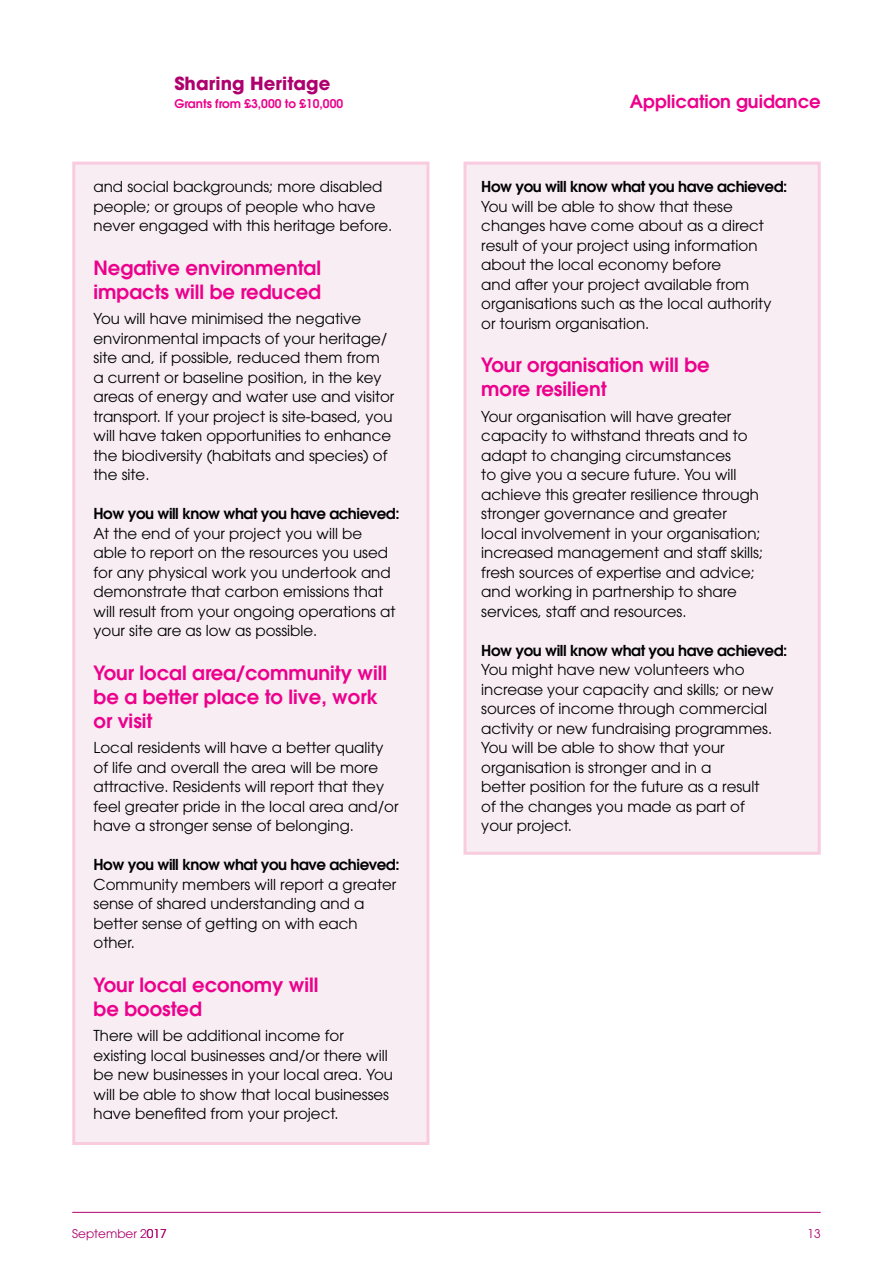
<style>
.page{position:relative;width:893px;height:1263px;background:#fff}
.page>*{position:absolute;margin:0;border:0;box-sizing:border-box;transform-origin:0 0}
.t1{font:600 19.5px/24px "ITC Avant Garde Pro";color:#ec008c}
.t2{font:600 18px "ITC Avant Garde Pro";color:#ec008c}
.t3{font:700 18px "ITC Avant Garde Pro";color:#ae006e}
.t4{font:15px/19.5px "ITC Avant Garde Pro";color:#000}
.t5{font:600 15px "ITC Avant Garde Pro";letter-spacing:-.03em;color:#000}
.t6{font:600 12px "ITC Avant Garde Pro";color:#ec008c}
.t7{font:12px "ITC Avant Garde Pro";color:#ae006e}
.s1{font-family:"ITC Avant Garde Std"}
</style>
<div class="page">
<hr style="left:72px;top:1212px;width:749px;height:1px;background:#ae006e">
<div style="left:72px;top:162px;width:357px;height:983px;background:#f7edf3;border:3px solid #f9cbdf"></div>
<div style="left:463px;top:162px;width:358px;height:693px;background:#f7edf3;border:3px solid #f9cbdf"></div>
<p class="t3" style="left:174px;top:72px;width:158px">Sharing Heritage</p>
<p class="t6" style="left:174px;top:96px;width:170px">Grants from £3,000 to £10,000</p>
<p class="t4" style="left:94px;top:177px;width:300px">and social backgrounds; more disabled people; or groups of people who have never engaged with this heritage before.</p>
<p class="t1" style="left:94px;top:255px;width:229px">Negative environmental impacts will be reduced</p>
<p class="t4" style="left:94px;top:309px;width:302px">You will have minimised the negative environmental impacts of your heritage/ site and, if possible, reduced them from<br>a current or baseline position, in the key areas of energy and water use and visitor transport. If your project is site-based, you will have taken opportunities to enhance the biodiversity (habitats and species) of the site.</p>
<p class="t5" style="left:94px;top:504px;width:307px">How you will know what you have achieved:</p>
<p class="t4" style="left:94px;top:523px;width:303px">At the end of your project you will be able to report on the resources you used for any physical work you undertook and demonstrate that carbon emissions that will result from your ongoing operations at your site are as low as possible.</p>
<p class="t1" style="left:94px;top:660px;width:295px">Your local area/community will be a better place to live, work or visit</p>
<p class="t4" style="left:94px;top:738px;width:307px">Local residents will have a better quality of life and overall the area will be more attractive. Residents will report that they feel greater pride in the local area and/or have a stronger sense of belonging.</p>
<p class="t5" style="left:94px;top:855px;width:307px">How you will know what you have achieved:</p>
<p class="t4" style="left:94px;top:874px;width:304px">Community members will report a greater sense of shared understanding and a better sense of getting on with each other.</p>
<p class="t1" style="left:94px;top:972px;width:227px">Your local economy will be boosted</p>
<p class="t4" style="left:94px;top:1026px;width:301px">There will be additional income for existing local businesses and/or there will be new businesses in your local area. You will be able to show that local businesses have benefited from your project.</p>
<p class="t7" style="left:72px;top:1226px;width:96px">September <span class="s1">2017</span></p>
<p class="t2" style="left:630px;top:90px;width:192px">Application guidance</p>
<p class="t5" style="left:481px;top:177px;width:307px">How you will know what you have achieved:</p>
<p class="t4" style="left:481px;top:196px;width:292px">You will be able to show that these changes have come about as a direct result of your project using information about the local economy before<br>and after your project available from organisations such as the local authority or tourism organisation.</p>
<p class="t1" style="left:481px;top:353px;width:230px">Your organisation will be more resilient</p>
<p class="t4" style="left:481px;top:406px;width:283px">Your organisation will have greater capacity to withstand threats and to adapt to changing circumstances<br>to give you a secure future. You will achieve this greater resilience through stronger governance and greater local involvement in your organisation; increased management and staff skills; fresh sources of expertise and advice; and working in partnership to share services, staff and resources.</p>
<p class="t5" style="left:481px;top:641px;width:307px">How you will know what you have achieved:</p>
<p class="t4" style="left:481px;top:660px;width:294px">You might have new volunteers who increase your capacity and skills; or new sources of income through commercial activity or new fundraising programmes.<br>You will be able to show that your organisation is stronger and in a<br>better position for the future as a result of the changes you made as part of your project.</p>
<p class="t7" style="left:807px;top:1226px;width:15px">13</p>
</div>
